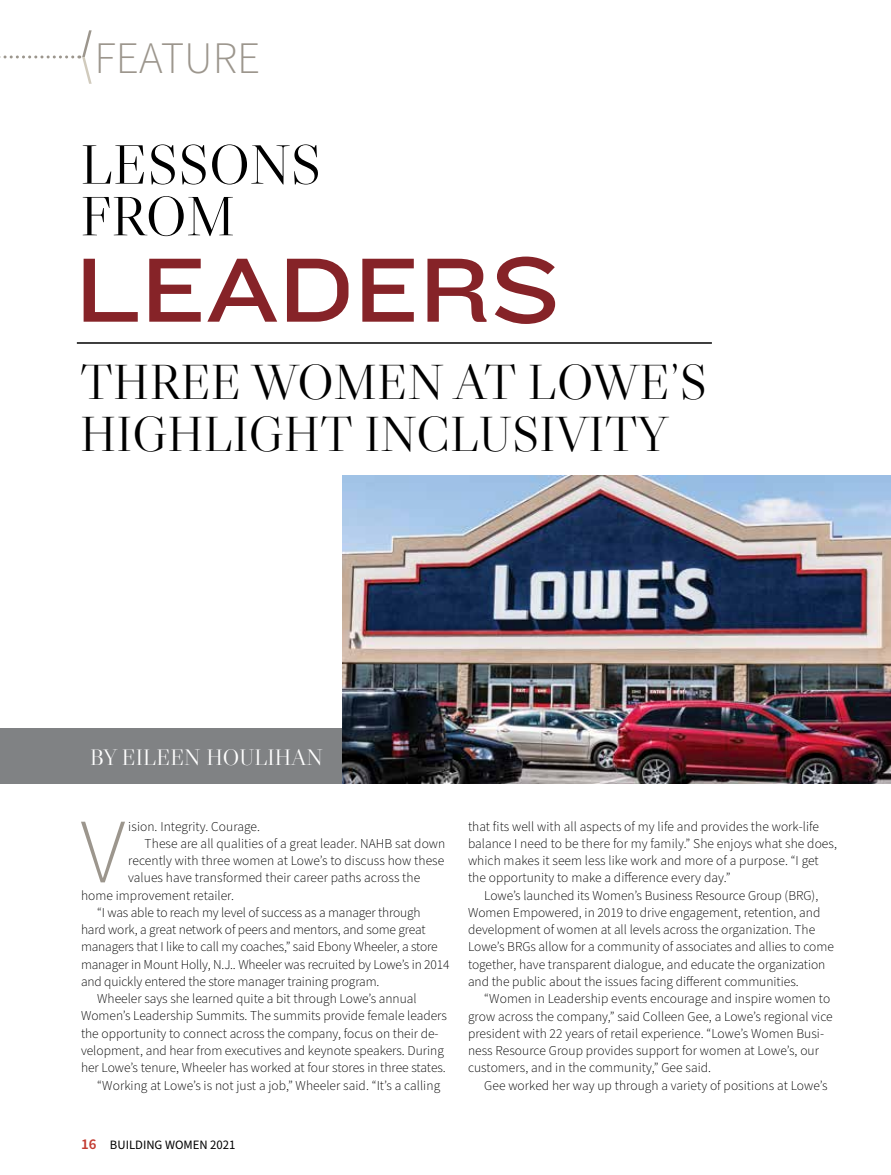
<style>
.page{position:relative;width:891px;height:1175px;background:#fff}
.page>*{position:absolute;margin:0;border:0;box-sizing:border-box;transform-origin:0 0}
.t1{font:94.5px "Knockout HTF33 Junior Heviwt";letter-spacing:.005em;color:#862328}
.t2{font:300 92.1px "Source Sans Pro";color:#9c968d}
.t3{font:55.5px/51.6px "Libre Caslon Display";letter-spacing:.005em;color:#000}
.t4{font:49.5px/51.6px "Libre Caslon Display";letter-spacing:.005em;color:#000}
.t5{font:300 45px "Source Sans Pro";color:#9c968d}
.t6{font:22.5px "Libre Caslon Display";letter-spacing:.005em;color:#fff}
.t7{font:300 13.5px/17.2px "Source Sans Pro";color:#000}
.t8{font:12.75px "Source Sans Pro";color:#000}
.s1{font-weight:600;font-size:15px;color:#c33b31}
</style>
<div class="page">
<svg style="left:0;top:55px;width:73px;height:3px"></svg>
<svg style="left:79px;top:30px;width:13px;height:54px"></svg>
<hr style="left:77px;top:342px;width:635px;height:2px;background:#000">
<div style="left:0;top:728px;width:891px;height:55px;background:#808284"></div>
<img style="left:342px;top:475px;width:549px;height:308px">
<h3 class="t5" style="left:94px;top:28px;width:167px">FEATURE</h3>
<h3 class="t3" style="left:80px;top:138px;width:242px">LESSONS<br>FROM</h3>
<h1 class="t1" style="left:75px;top:237px;width:486px">LEADERS</h1>
<h3 class="t4" style="left:80px;top:356px;width:628px">THREE WOMEN AT LOWE’S<br>HIGHLIGHT INCLUSIVITY</h3>
<h3 class="t6" style="left:90px;top:743px;width:234px">BY EILEEN HOULIHAN</h3>
<h2 class="t2" style="left:81px;top:790px;width:47px">V</h2>
<p class="t7" style="left:128px;top:818px;width:133px">ision. Integrity. Courage.</p>
<p class="t7" style="left:144px;top:835px;width:302px">These are all qualities of a great leader. NAHB sat down</p>
<p class="t7" style="left:128px;top:852px;width:318px">recently with three women at Lowe’s to discuss how these</p>
<p class="t7" style="left:128px;top:869px;width:293px">values have transformed their career paths across the</p>
<p class="t7" style="left:81px;top:887px;width:155px">home improvement retailer.</p>
<p class="t7" style="left:97px;top:904px;width:325px">“I was able to reach my level of success as a manager through</p>
<p class="t7" style="left:81px;top:921px;width:346px">hard work, a great network of peers and mentors, and some great</p>
<p class="t7" style="left:81px;top:938px;width:358px">managers that I like to call my coaches,” said Ebony Wheeler, a store</p>
<p class="t7" style="left:81px;top:956px;width:370px">manager in Mount Holly, N.J.. Wheeler was recruited by Lowe’s in 2014</p>
<p class="t7" style="left:81px;top:973px;width:300px">and quickly entered the store manager training program.</p>
<p class="t7" style="left:97px;top:990px;width:321px">Wheeler says she learned quite a bit through Lowe’s annual</p>
<p class="t7" style="left:81px;top:1007px;width:367px">Women’s Leadership Summits. The summits provide female leaders</p>
<p class="t7" style="left:81px;top:1025px;width:359px">the opportunity to connect across the company, focus on their de-</p>
<p class="t7" style="left:81px;top:1042px;width:364px">velopment, and hear from executives and keynote speakers. During</p>
<p class="t7" style="left:81px;top:1059px;width:366px">her Lowe’s tenure, Wheeler has worked at four stores in three states.</p>
<p class="t7" style="left:97px;top:1076px;width:345px">“Working at Lowe’s is not just a job,” Wheeler said. “It’s a calling</p>
<p class="t8" style="left:81px;top:1136px;width:156px"><span class="s1">16</span> BUILDING WOMEN 2021</p>
<p class="t7" style="left:468px;top:818px;width:371px">that fits well with all aspects of my life and provides the work-life balance I need to be there for my family.” She enjoys what she does, which makes it seem less like work and more of a purpose. “I get the opportunity to make a difference every day.”</p>
<p class="t7" style="left:468px;top:887px;width:367px;text-indent:16px">Lowe’s launched its Women’s Business Resource Group (BRG), Women Empowered, in 2019 to drive engagement, retention, and development of women at all levels across the organization. The Lowe’s BRGs allow for a community of associates and allies to come together, have transparent dialogue, and educate the organization and the public about the issues facing different communities.</p>
<p class="t7" style="left:468px;top:990px;width:366px;text-indent:16px">“Women in Leadership events encourage and inspire women to grow across the company,” said Colleen Gee, a Lowe’s regional vice president with 22 years of retail experience. “Lowe’s Women Busi&shy;ness Resource Group provides support for women at Lowe’s, our customers, and in the community,” Gee said.</p>
<p class="t7" style="left:484px;top:1076px;width:345px">Gee worked her way up through a variety of positions at Lowe’s</p>
</div>
